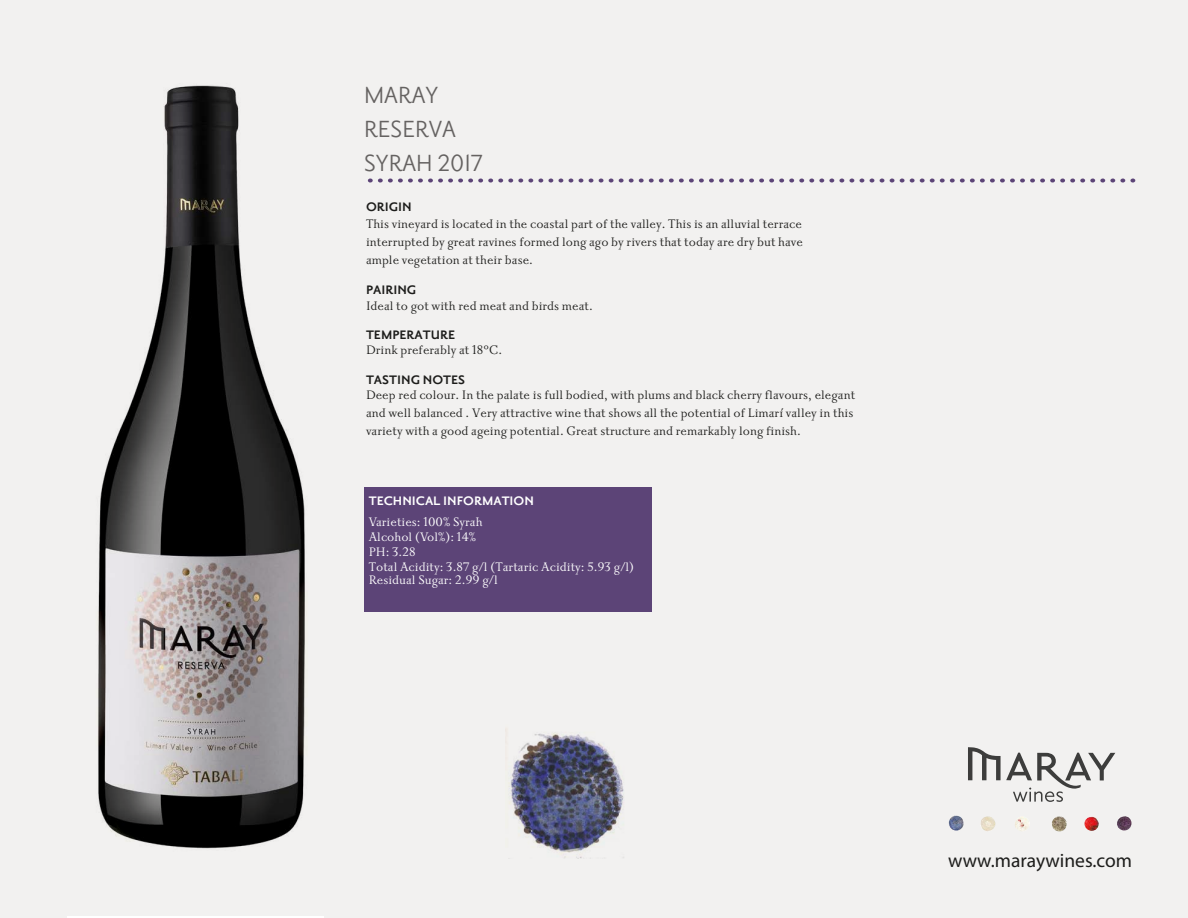
<style>
.page{position:relative;width:1188px;height:918px;background:#f2f1f0}
.page>*{position:absolute;margin:0;border:0;box-sizing:border-box;transform-origin:0 0}
.t1{font:28.5px/34.2px "Priori Sans OT";color:#656261}
.t2{font:19.5px "Myriad Pro";color:#1d1d1b}
.t3{font:15px/18px "Priori Serif OT";color:#1d1d1b;text-align:justify}
.t4{font:15px/15px "Priori Serif OT";color:#fff}
.t5{font:700 15px "Priori Sans OT";color:#1d1d1b}
.t6{font:700 15px "Priori Sans OT";color:#fff}
</style>
<div class="page">
<svg style="left:968px;top:747px;width:147px;height:55px"></svg>
<img style="left:949px;top:815px;width:15px;height:16px;border-radius:8px">
<img style="left:1015px;top:816px;width:15px;height:15px;border-radius:8px">
<img style="left:980px;top:816px;width:15px;height:15px;border-radius:8px">
<img style="left:1052px;top:816px;width:15px;height:15px;border-radius:8px">
<img style="left:1084px;top:816px;width:15px;height:15px;border-radius:7px">
<img style="left:1117px;top:816px;width:15px;height:15px;border-radius:7px">
<img style="left:68px;top:916px;width:255px;height:2px">
<svg style="left:368px;top:179px;width:185px;height:4px"></svg>
<svg style="left:559px;top:179px;width:4px;height:4px"></svg>
<svg style="left:569px;top:179px;width:4px;height:4px"></svg>
<svg style="left:579px;top:179px;width:4px;height:4px"></svg>
<svg style="left:589px;top:179px;width:4px;height:4px"></svg>
<svg style="left:599px;top:179px;width:245px;height:4px"></svg>
<svg style="left:850px;top:179px;width:4px;height:4px"></svg>
<svg style="left:860px;top:179px;width:4px;height:4px"></svg>
<svg style="left:870px;top:179px;width:4px;height:4px"></svg>
<svg style="left:880px;top:179px;width:4px;height:4px"></svg>
<svg style="left:890px;top:179px;width:4px;height:4px"></svg>
<svg style="left:900px;top:179px;width:235px;height:4px"></svg>
<img style="left:506px;top:729px;width:118px;height:130px">
<div style="left:364px;top:488px;width:287px;height:124px;background:#5c4477"></div>
<img style="left:98px;top:85px;width:207px;height:764px">
<h1 class="t1" style="left:364px;top:79px;width:120px">MARAY<br>RESERVA<br>SYRAH 2017</h1>
<p class="t5" style="left:366px;top:200px;width:47px">ORIGIN</p>
<p class="t3" style="left:366px;top:215px;width:439px">This vineyard is located in the coastal part of the valley. This is an alluvial terrace interrupted by great ravines formed long ago by rivers that today are dry but have ample vegetation at their base.</p>
<p class="t3" style="left:366px;top:298px;width:228px">Ideal to got with red meat and birds meat.</p>
<p class="t5" style="left:366px;top:283px;width:52px">PAIRING</p>
<p class="t5" style="left:366px;top:328px;width:91px">TEMPERATURE</p>
<p class="t3" style="left:366px;top:341px;width:138px">Drink preferably at 18ºC.</p>
<p class="t5" style="left:366px;top:373px;width:101px">TASTING NOTES</p>
<p class="t3" style="left:366px;top:386px;width:491px">Deep red colour. In the palate is full bodied, with plums and black cherry flavours, elegant and well balanced . Very attractive wine that shows all the potential of Limarí valley in this variety with a good ageing potential. Great structure and remarkably long finish.</p>
<p class="t6" style="left:369px;top:494px;width:167px">TECHNICAL INFORMATION</p>
<p class="t4" style="left:369px;top:515px;width:115px">Varieties: 100% Syrah<br>Alcohol (Vol%): 14%</p>
<p class="t4" style="left:369px;top:560px;width:267px">Total Acidity: 3.87 g/l (Tartaric Acidity: 5.93 g/l)</p>
<p class="t4" style="left:369px;top:538px;width:131px;line-height:28.5px">PH: 3.28<br>Residual Sugar: 2.99 g/l</p>
<h2 class="t2" style="left:948px;top:848px;width:186px">www.maraywines.com</h2>
</div>
